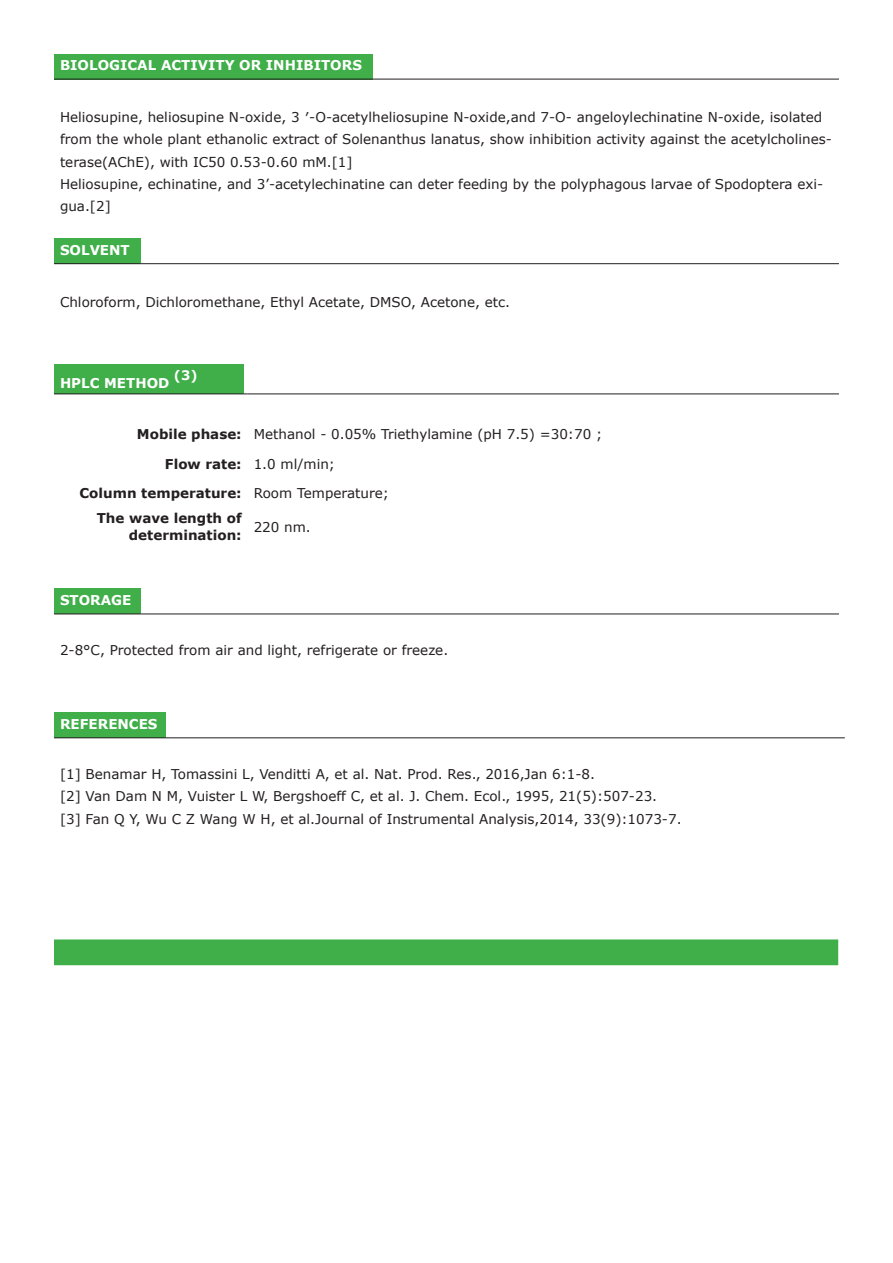
<style>
.page{position:relative;width:893px;height:1263px;background:#fff}
.page>*{position:absolute;margin:0;border:0;box-sizing:border-box;transform-origin:0 0}
.t1{font:13.5px/22.2px "Verdana";color:#231f20}
.t2{font:700 13.5px/16.2px "Verdana";color:#231f20;text-align:right}
.t3{font:700 13.5px "Verdana";color:#fff}
.t4{font:700 13.05px "Verdana";color:#fff}
</style>
<div class="page">
<div style="left:54px;top:54px;width:319px;height:25px;background:#40ae49"></div>
<hr style="left:54px;top:79px;width:319px;height:1px;background:#231f20">
<hr style="left:373px;top:79px;width:466px;height:1px;background:#231f20">
<div style="left:54px;top:239px;width:86px;height:25px;background:#40ae49"></div>
<hr style="left:54px;top:263px;width:86px;height:1px;background:#231f20">
<hr style="left:140px;top:263px;width:699px;height:1px;background:#231f20">
<div style="left:54px;top:365px;width:189px;height:29px;background:#40ae49"></div>
<hr style="left:54px;top:394px;width:189px;height:1px;background:#231f20">
<hr style="left:248px;top:394px;width:591px;height:1px;background:#231f20">
<div style="left:54px;top:589px;width:86px;height:25px;background:#40ae49"></div>
<hr style="left:54px;top:614px;width:86px;height:1px;background:#231f20">
<hr style="left:140px;top:614px;width:699px;height:1px;background:#231f20">
<div style="left:54px;top:713px;width:112px;height:25px;background:#40ae49"></div>
<hr style="left:54px;top:737px;width:112px;height:1px;background:#231f20">
<hr style="left:166px;top:737px;width:679px;height:1px;background:#231f20">
<div style="left:54px;top:939px;width:784px;height:26px;background:#40ae49"></div>
<p class="t3" style="left:60px;top:57px;width:303px">BIOLOGICAL ACTIVITY OR INHIBITORS</p>
<p class="t1" style="left:60px;top:106px;width:773px">Heliosupine, heliosupine N-oxide, 3 ′-O-acetylheliosupine N-oxide,and 7-O- angeloylechinatine N-oxide, isolated from the whole plant ethanolic extract of Solenanthus lanatus, show inhibition activity against the acetylcholines&shy;terase(AChE), with IC50 0.53-0.60 mM.[1]</p>
<p class="t1" style="left:60px;top:173px;width:765px">Heliosupine, echinatine, and 3’-acetylechinatine can deter feeding by the polyphagous larvae of Spodoptera exi&shy;gua.[2]</p>
<p class="t3" style="left:60px;top:241px;width:71px">SOLVENT</p>
<p class="t1" style="left:60px;top:291px;width:452px">Chloroform, Dichloromethane, Ethyl Acetate, DMSO, Acetone, etc.</p>
<p class="t3" style="left:60px;top:374px;width:111px">HPLC METHOD</p>
<p class="t4" style="left:174px;top:367px;width:25px">(3)</p>
<p class="t2" style="left:137px;top:426px;width:106px">Mobile phase:</p>
<p class="t1" style="left:254px;top:423px;width:350px">Methanol - 0.05% Triethylamine (pH 7.5) =30:70 ;</p>
<p class="t2" style="left:165px;top:456px;width:78px">Flow rate:</p>
<p class="t1" style="left:254px;top:453px;width:83px">1.0 ml/min;</p>
<p class="t2" style="left:80px;top:485px;width:164px">Column temperature:</p>
<p class="t1" style="left:254px;top:482px;width:137px">Room Temperature;</p>
<p class="t2" style="left:97px;top:510px;width:146px">The wave length of determination:</p>
<p class="t1" style="left:254px;top:516px;width:59px">220 nm.</p>
<p class="t3" style="left:60px;top:591px;width:73px">STORAGE</p>
<p class="t1" style="left:60px;top:639px;width:390px">2-8°C, Protected from air and light, refrigerate or freeze.</p>
<p class="t3" style="left:60px;top:715px;width:99px">REFERENCES</p>
<p class="t1" style="left:60px;top:763px;width:537px">[1] Benamar H, Tomassini L, Venditti A, et al. Nat. Prod. Res., 2016,Jan 6:1-8.</p>
<p class="t1" style="left:60px;top:786px;width:599px">[2] Van Dam N M, Vuister L W, Bergshoeff C, et al. J. Chem. Ecol., 1995, 21(5):507-23.</p>
<p class="t1" style="left:60px;top:808px;width:623px">[3] Fan Q Y, Wu C Z Wang W H, et al.Journal of Instrumental Analysis,2014, 33(9):1073-7.</p>
</div>
